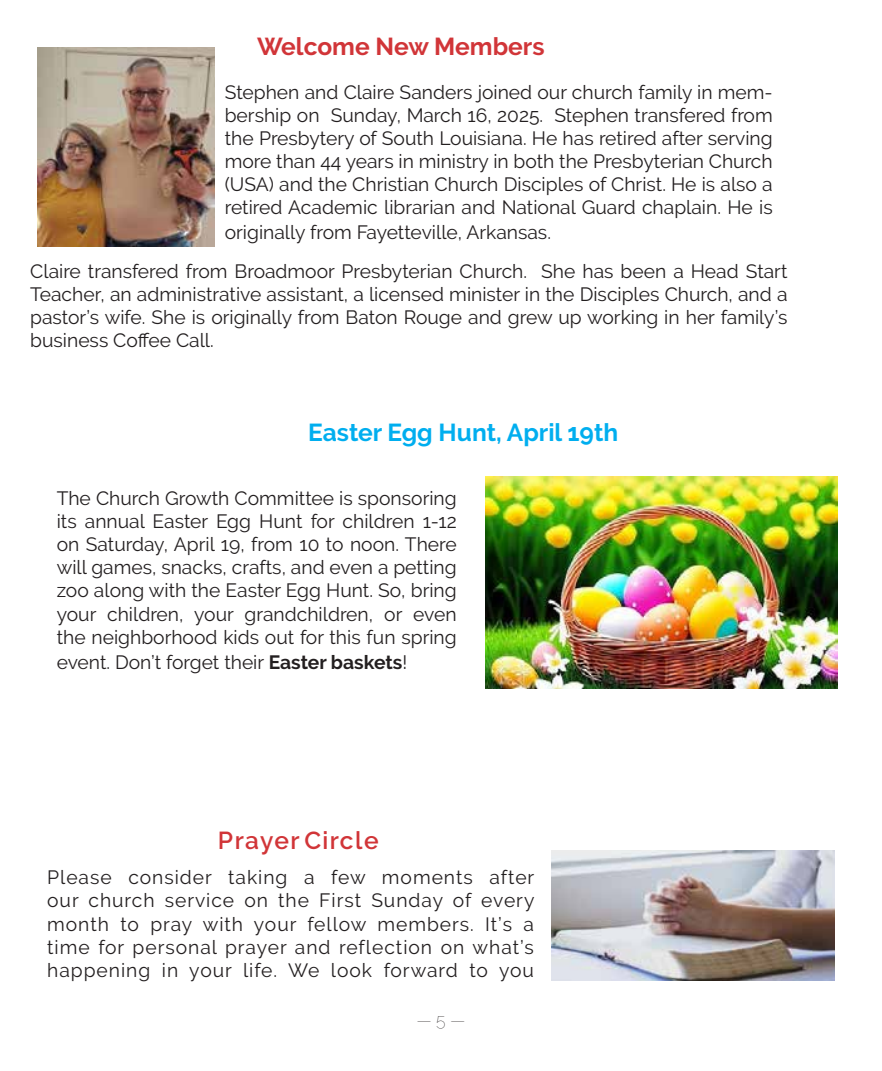
<style>
.page{position:relative;width:882px;height:1071px;background:#fff}
.page>*{position:absolute;margin:0;border:0;box-sizing:border-box;transform-origin:0 0}
.t1{font:700 24.5px "Raleway";color:#00aeef}
.t2{font:700 24.5px "Raleway";color:#d13538}
.t3{font:600 24.5px "Raleway";letter-spacing:.06em;color:#d13538}
.t4{font:19.25px/23.1px "Raleway";color:#231f20;text-align:justify}
.t5{font:100 17.5px "Raleway";color:#231f20}
.s1{font-weight:700}
</style>
<div class="page">
<img style="left:551px;top:850px;width:284px;height:131px">
<img style="left:485px;top:477px;width:353px;height:212px">
<img style="left:37px;top:47px;width:178px;height:199px">
<p class="t2" style="left:257px;top:32px;width:289px">Welcome New Members</p>
<p class="t4" style="left:225px;top:80px;width:549px">Stephen and Claire Sanders joined our church family in mem&shy;bership on Sunday, March 16, 2025. Stephen transfered from the Presbytery of South Louisiana. He has retired after serving more than 44 years in ministry in both the Presbyterian Church (USA) and the Christian Church Disciples of Christ. He is also a retired Academic librarian and National Guard chaplain. He is</p>
<p class="t4" style="left:30px;top:213px;width:759px;line-height:38.3px;text-indent:195px">originally from Fayetteville, Arkansas.<br>Claire transfered from Broadmoor Presbyterian Church. She has been a Head Start</p>
<p class="t4" style="left:30px;top:282px;width:759px">Teacher, an administrative assistant, a licensed minister in the Disciples Church, and a pastor’s wife. She is originally from Baton Rouge and grew up working in her family’s business Coffee Call.</p>
<p class="t1" style="left:308px;top:419px;width:311px">Easter Egg Hunt, April 19th</p>
<p class="t4" style="left:57px;top:487px;width:402px">The Church Growth Committee is sponsoring its annual Easter Egg Hunt for children 1-12 on Saturday, April 19, from 10 to noon. There will games, snacks, crafts, and even a petting zoo along with the Easter Egg Hunt. So, bring your children, your grandchildren, or even the neighborhood kids out for this fun spring</p>
<p class="t4" style="left:57px;top:650px;width:352px">event. Don’t forget their <span class="s1">Easter baskets</span>!</p>
<p class="t3" style="left:218px;top:826px;width:162px">Prayer Circle</p>
<p class="t4" style="left:47px;top:866px;width:489px">Please consider taking a few moments after our church service on the First Sunday of every month to pray with your fellow members. It’s a time for personal prayer and reflection on what’s happening in your life. We look forward to you</p>
<p class="t5" style="left:416px;top:1010px;width:51px">— 5 —</p>
</div>
